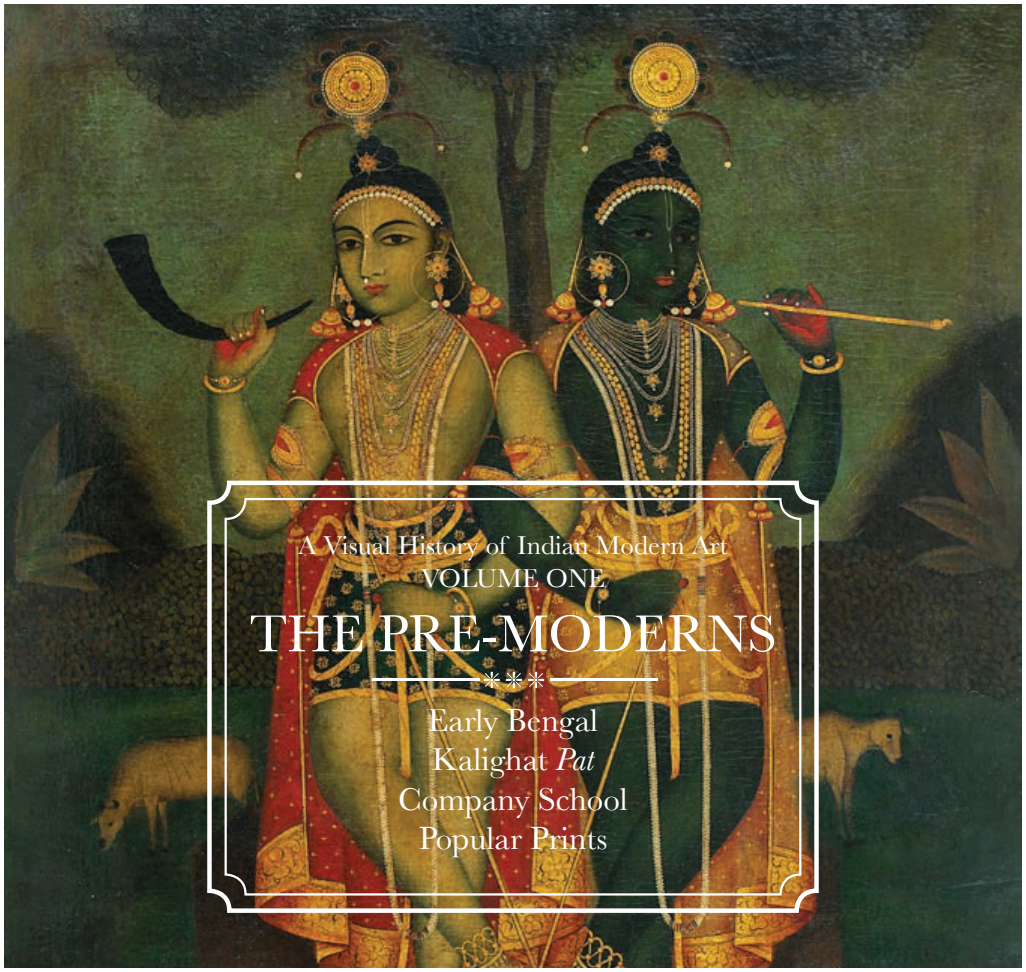
<style>
.page{position:relative;width:1026px;height:972px;background:#fff}
.page>*{position:absolute;margin:0;border:0;box-sizing:border-box;transform-origin:0 0}
.t1{font:54px "Baskerville";color:#fff}
.t2{font:33px/39.6px "Baskerville";color:#fff;text-align:center}
.t3{font:27px/32.4px "Baskerville";color:#fff;text-align:center}
.s1{font-style:italic}
</style>
<div class="page">
<img style="left:5px;top:5px;width:1016px;height:962px">
<div style="left:225px;top:498px;width:576px;height:398px;border:2px solid #fff;border-radius:20px"></div>
<div style="left:207px;top:481px;width:612px;height:432px;border:4px solid #fff;border-radius:20px"></div>
<svg style="left:484px;top:672px;width:16px;height:16px"></svg>
<svg style="left:506px;top:672px;width:16px;height:16px"></svg>
<svg style="left:528px;top:672px;width:16px;height:16px"></svg>
<hr style="left:550px;top:679px;width:108px;height:2px;background:#fff">
<hr style="left:372px;top:679px;width:108px;height:2px;background:#fff">
<p class="t3" style="left:298px;top:529px;width:431px">A Visual History of Indian Modern Art<br>Volume one</p>
<h1 class="t1" style="left:249px;top:602px;width:529px">The Pre-Moderns</h1>
<p class="t2" style="left:398px;top:700px;width:231px">Early Bengal<br>Kalighat <span class="s1">Pat<br></span>Company School<br>Popular Prints</p>
</div>
